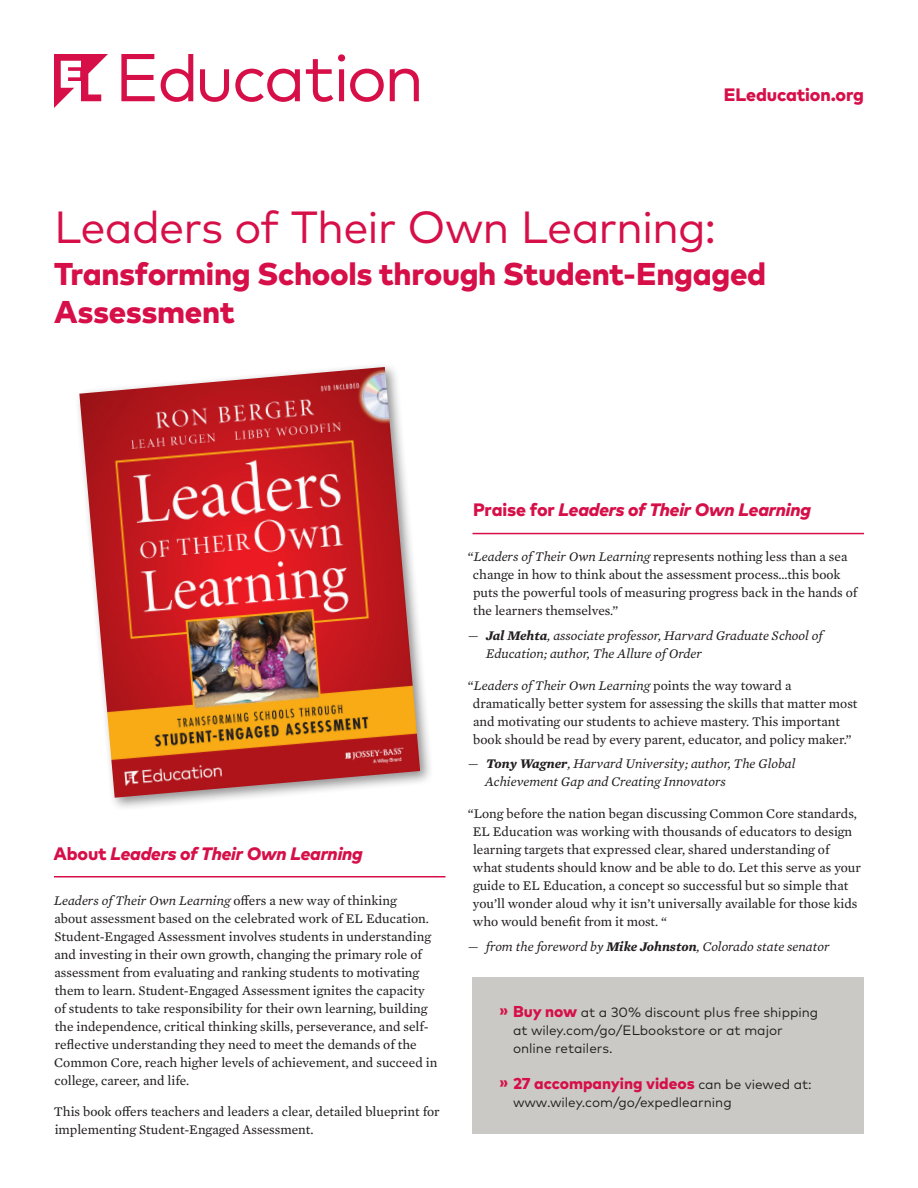
<style>
.page{position:relative;width:918px;height:1188px;background:#fff}
.page>*{position:absolute;margin:0;border:0;box-sizing:border-box;transform-origin:0 0}
.Headline{font:45px "Mark Pro";letter-spacing:-.02em;color:#d60f48}
.Headline-2{font:800 31.5px/37.8px "Mark Pro";letter-spacing:-.01em;color:#d60f48}
.SubSub{font:italic 800 18px "Mark Pro";letter-spacing:-.01em;color:#d60f48}
.SubSub-2{font:800 18px "Mark Pro";letter-spacing:-.01em;color:#d60f48}
.t1{font:800 15.75px "Mark Pro";color:#d60f48}
.Body{font:13.5px/18px "Mercury Text G2";color:#231f20}
.Attribution{font:italic 13.5px/18px "Mercury Text G2";color:#231f20}
.t2{font:13.5px/18px "Mark Pro";color:#231f20}
.s1{font-style:normal}
.s2{font-style:italic}
.s3{font-weight:700}
.s4{font-weight:800;font-size:15.75px;color:#d60f48}
.s5{font-weight:400;font-size:13.5px;color:#231f20}
</style>
<div class="page">
<svg style="left:121px;top:54px;width:298px;height:48px"></svg>
<svg style="left:54px;top:54px;width:54px;height:54px"></svg>
<hr style="left:54px;top:876px;width:392px;height:2px;background:#d60f48">
<div style="left:472px;top:978px;width:392px;height:156px;background:#cbc9c5"></div>
<hr style="left:472px;top:533px;width:392px;height:1px;background:#d60f48">
<div style="left:74px;top:362px;width:360px;height:450px;background:#231f20;opacity:.5"></div>
<img style="left:79px;top:367px;width:341px;height:431px">
<p class="SubSub-2" style="left:724px;top:81px;width:142px">ELeducation.org</p>
<p class="Headline" style="left:54px;top:193px;width:664px">Leaders of Their Own Learning:</p>
<p class="Headline-2" style="left:54px;top:253px;width:714px">Transforming Schools through Student-Engaged<br>Assessment</p>
<p class="SubSub" style="left:54px;top:839px;width:311px"><span class="s1">About</span> Leaders of Their Own Learning</p>
<p class="Body" style="left:54px;top:890px;width:385px"><span class="s2">Leaders of Their Own Learning</span> offers a new way of thinking<br>about assessment based on the celebrated work of EL Education.<br>Student-Engaged Assessment involves students in understanding and investing in their own growth, changing the primary role of assessment from evaluating and ranking students to motivating them to learn. Student-Engaged Assessment ignites the capacity of students to take responsibility for their own learning, building the independence, critical thinking skills, perseverance, and self&shy;reflective understanding they need to meet the demands of the Common Core, reach higher levels of achievement, and succeed in college, career, and life.</p>
<p class="Body" style="left:54px;top:1102px;width:387px">This book offers teachers and leaders a clear, detailed blueprint for implementing Student-Engaged Assessment.</p>
<p class="SubSub" style="left:473px;top:496px;width:339px"><span class="s1">Praise for</span> Leaders of Their Own Learning</p>
<p class="Body" style="left:473px;top:547px;width:386px;text-indent:-5px">“<span class="s2">Leaders of Their Own Learning</span> represents nothing less than a sea change in how to think about the assessment process…this book puts the powerful tools of measuring progress back in the hands of the learners themselves.”</p>
<p class="Attribution" style="left:486px;top:626px;width:338px;text-indent:-18px">— <span class="s3">Jal Mehta</span>, associate professor, Harvard Graduate School of<br>Education; author, The Allure of Order</p>
<p class="Body" style="left:473px;top:675px;width:386px;text-indent:-5px">“<span class="s2">Leaders of Their Own Learning</span> points the way toward a dramatically better system for assessing the skills that matter most and motivating our students to achieve mastery. This important book should be read by every parent, educator, and policy maker.”</p>
<p class="Attribution" style="left:485px;top:754px;width:312px;text-indent:-17px">— <span class="s3">Tony Wagner</span>, Harvard University; author, The Global<br>Achievement Gap and Creating Innovators</p>
<p class="Body" style="left:473px;top:804px;width:390px;text-indent:-5px">“Long before the nation began discussing Common Core standards, EL Education was working with thousands of educators to design learning targets that expressed clear, shared understanding of what students should know and be able to do. Let this serve as your guide to EL Education, a concept so successful but so simple that you’ll wonder aloud why it isn’t universally available for those kids who would benefit from it most. “</p>
<p class="Attribution" style="left:468px;top:936px;width:363px">— from the foreword by <span class="s3">Mike Johnston</span>, Colorado state senator</p>
<p class="t2" style="left:513px;top:1002px;width:307px;text-indent:-14px"><span class="s4">» Buy now</span> at a 30% discount plus free shipping at wiley.com/go/ELbookstore or at major online retailers.</p>
<p class="t1" style="left:500px;top:1071px;width:314px">» 27 accompanying videos <span class="s5">can be viewed at:</span></p>
<p class="t2" style="left:513px;top:1092px;width:220px">www.wiley.com/go/expedlearning</p>
</div>
